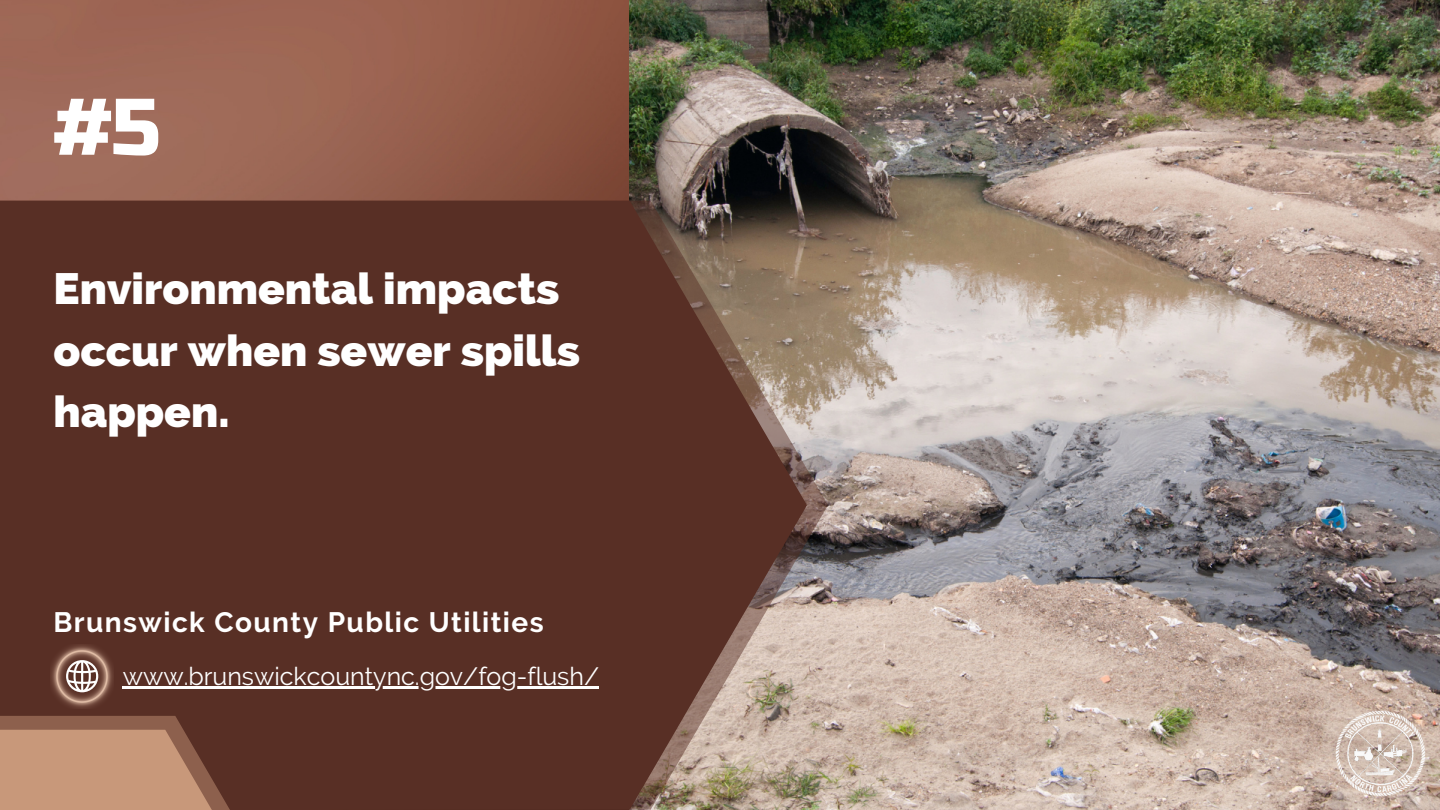
<style>
.page{position:relative;width:1440px;height:810px;background:#fff}
.page>*{position:absolute;margin:0;border:0;box-sizing:border-box;transform-origin:0 0}
.t1{font:80px "Russo One";color:#fff}
.t2{font:800 44px/61.5px "Raleway";color:#fff}
.t3{font:700 28px "Raleway";letter-spacing:.05em;color:#fff}
.t4{font:25px "Raleway";color:#fff}
</style>
<div class="page">
<img style="left:0;top:0;width:630px;height:201px">
<img style="left:630px;top:0;width:810px;height:810px">
<img style="left:807px;top:201px;width:21px;height:609px">
<svg style="left:0;top:201px;width:807px;height:609px;background:#60392e"></svg>
<img style="left:1324px;top:707px;width:116px;height:93px">
<img style="left:51px;top:644px;width:63px;height:64px">
<hr style="left:123px;top:686px;width:476px;height:2px;background:#fff">
<svg style="left:0;top:716px;width:235px;height:94px;background:#af8066"></svg>
<h1 class="t1" style="left:53px;top:81px;width:108px">#5</h1>
<p class="t2" style="left:53px;top:258px;width:528px">Environmental impacts occur when sewer spills happen.</p>
<p class="t3" style="left:53px;top:606px;width:492px">Brunswick County Public Utilities</p>
<p class="t4" style="left:123px;top:661px;width:478px">www.brunswickcountync.gov/fog-flush/</p>
</div>
